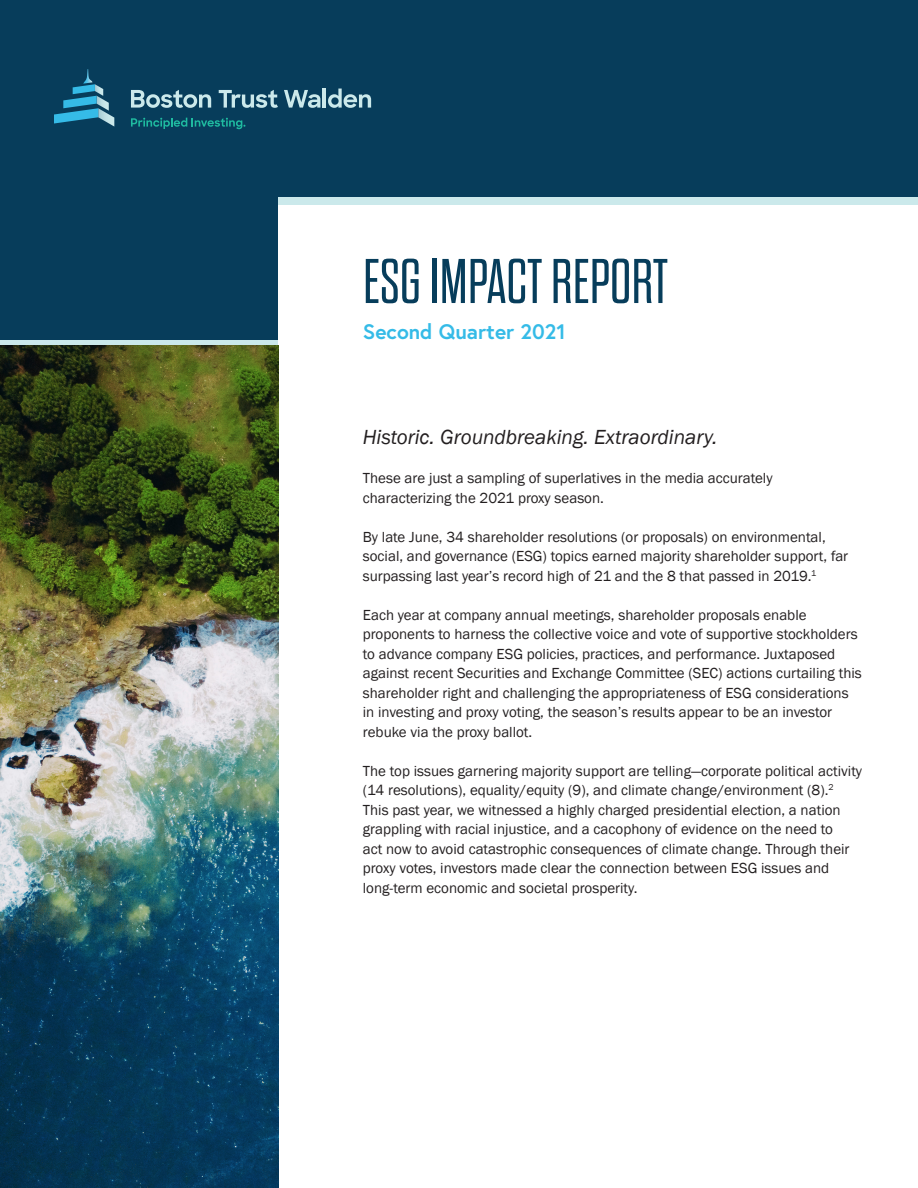
<style>
.page{position:relative;width:918px;height:1188px;background:#fff}
.page>*{position:absolute;margin:0;border:0;box-sizing:border-box;transform-origin:0 0}
.Section_Title{font:300 63px "Dharma Gothic E";color:#073d5b}
.t1{font:italic 21px "Franklin Gothic";color:#231f20}
.Section_Title-2{font:700 21px "Europa";color:#35bbe7}
.t2{font:15px/19.5px "Franklin Gothic";color:#231f20}
</style>
<div class="page">
<svg style="left:0;top:339px;width:279px;height:7px;background:#9bb9b8"></svg>
<div style="left:0;top:0;width:918px;height:339px;background:#073d5b"></div>
<div style="left:279px;top:205px;width:639px;height:162px;background:#fff"></div>
<svg style="left:131px;top:90px;width:80px;height:18px"></svg>
<svg style="left:219px;top:90px;width:59px;height:18px"></svg>
<svg style="left:284px;top:90px;width:36px;height:18px"></svg>
<hr style="left:323px;top:89px;width:3px;height:19px;background:#cbe9eb">
<svg style="left:328px;top:89px;width:43px;height:19px"></svg>
<svg style="left:54px;top:69px;width:60px;height:58px"></svg>
<svg style="left:131px;top:118px;width:114px;height:11px"></svg>
<div style="left:279px;top:197px;width:639px;height:8px;background:#cbe9eb"></div>
<img style="left:0;top:346px;width:279px;height:842px">
<p class="Section_Title" style="left:363px;top:250px;width:306px">ESG IMPACT REPORT</p>
<p class="Section_Title-2" style="left:363px;top:317px;width:205px">Second Quarter 2021</p>
<p class="t1" style="left:363px;top:424px;width:356px">Historic. Groundbreaking. Extraordinary.</p>
<p class="t2" style="left:363px;top:469px;width:411px">These are just a sampling of superlatives in the media accurately characterizing the 2021 proxy season.</p>
<p class="t2" style="left:363px;top:527px;width:487px">By late June, 34 shareholder resolutions (or proposals) on environmental, social, and governance (ESG) topics earned majority shareholder support, far surpassing last year’s record high of 21 and the 8 that passed in 2019.<sup>1</sup></p>
<p class="t2" style="left:363px;top:605px;width:500px">Each year at company annual meetings, shareholder proposals enable proponents to harness the collective voice and vote of supportive stockholders to advance company ESG policies, practices, and performance. Juxtaposed against recent Securities and Exchange Committee (SEC) actions curtailing this shareholder right and challenging the appropriateness of ESG considerations in investing and proxy voting, the season’s results appear to be an investor rebuke via the proxy ballot.</p>
<p class="t2" style="left:363px;top:761px;width:501px">The top issues garnering majority support are telling—corporate political activity (14 resolutions), equality/equity (9), and climate change/environment (8).<sup>2<br></sup>This past year, we witnessed a highly charged presidential election, a nation grappling with racial injustice, and a cacophony of evidence on the need to<br>act now to avoid catastrophic consequences of climate change. Through their proxy votes, investors made clear the connection between ESG issues and long-term economic and societal prosperity.</p>
</div>
